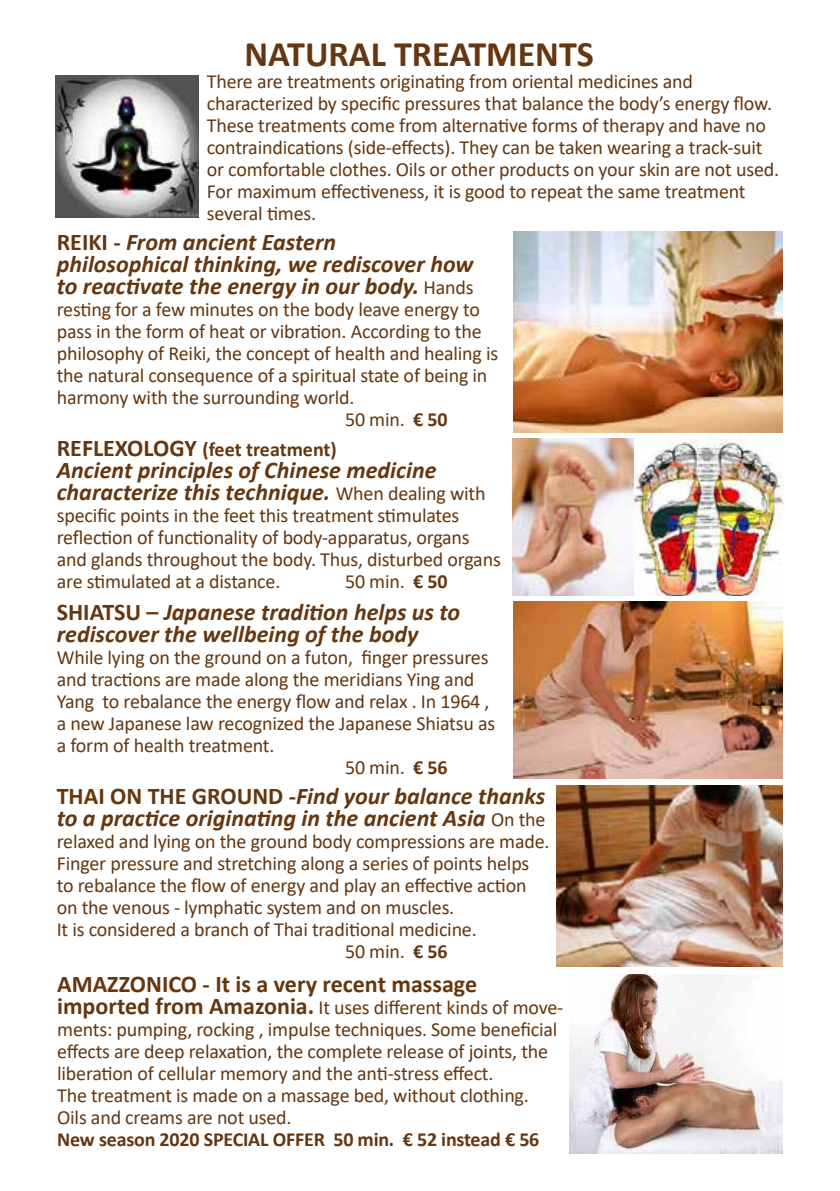
<style>
.page{position:relative;width:840px;height:1191px;background:#fff}
.page>*{position:absolute;margin:0;border:0;box-sizing:border-box;transform-origin:0 0}
.t1{font:700 36px "Calibri";color:#65360f}
.t2{font:italic 700 24px/22px "Calibri";color:#65360f}
.t3{font:700 24px "Calibri";color:#65360f}
.t4{font:20px/22px "Calibri";letter-spacing:-.01em;color:#65360f}
.t5{font:700 20px "Calibri";letter-spacing:-.01em;color:#65360f}
.s1{font-style:normal}
.s2{font-weight:400;font-style:normal;font-size:20px}
.s3{font-weight:700}
.s4{font-size:24px}
.s5{font-weight:700;font-size:24px}
</style>
<div class="page">
<img style="left:56px;top:75px;width:143px;height:142px">
<img style="left:513px;top:232px;width:269px;height:200px">
<img style="left:513px;top:601px;width:269px;height:178px">
<img style="left:556px;top:786px;width:225px;height:180px">
<img style="left:569px;top:974px;width:213px;height:179px">
<img style="left:512px;top:438px;width:271px;height:157px">
<h1 class="t1" style="left:244px;top:28px;width:350px">NATURAL TREATMENTS</h1>
<p class="t4" style="left:207px;top:69px;width:573px">There are treatments originating from oriental medicines and characterized by specific pressures that balance the body’s energy flow.<br>These treatments come from alternative forms of therapy and have no contraindications (side-effects). They can be taken wearing a track-suit or comfortable clothes. Oils or other products on your skin are not used.<br>For maximum effectiveness, it is good to repeat the same treatment several times.</p>
<p class="t2" style="left:57px;top:230px;width:418px"><span class="s1">REIKI -</span> From ancient Eastern<br>philosophical thinking, we rediscover how to reactivate the energy in our body. <span class="s2">Hands</span></p>
<p class="t4" style="left:57px;top:297px;width:424px">resting for a few minutes on the body leave energy to</p>
<p class="t4" style="left:57px;top:319px;width:426px">pass in the form of heat or vibration. According to the</p>
<p class="t4" style="left:57px;top:341px;width:443px">philosophy of Reiki, the concept of health and healing is</p>
<p class="t4" style="left:57px;top:363px;width:432px">the natural consequence of a spiritual state of being in</p>
<p class="t4" style="left:57px;top:385px;width:299px">harmony with the surrounding world.</p>
<p class="t4" style="left:345px;top:407px;width:104px">50 min. <span class="s3">€ 50</span></p>
<p class="t5" style="left:57px;top:435px;width:281px"><span class="s4">REFLEXOLOGY</span> (feet treatment)</p>
<p class="t2" style="left:57px;top:458px;width:430px">Ancient principles of Chinese medicine characterize this technique. <span class="s2">When dealing with</span></p>
<p class="t4" style="left:57px;top:504px;width:445px">specific points in the feet this treatment stimulates reflection of functionality of body-apparatus, organs and glands throughout the body. Thus, disturbed organs are stimulated at a distance.</p>
<p class="t4" style="left:345px;top:570px;width:104px">50 min. <span class="s3">€ 50</span></p>
<p class="t2" style="left:57px;top:600px;width:405px"><span class="s1">SHIATSU –</span> Japanese tradition helps us to rediscover the wellbeing of the body</p>
<p class="t4" style="left:57px;top:645px;width:433px">While lying on the ground on a futon, finger pressures</p>
<p class="t4" style="left:57px;top:667px;width:419px">and tractions are made along the meridians Ying and</p>
<p class="t4" style="left:57px;top:689px;width:434px">Yang to rebalance the energy flow and relax . In 1964 ,</p>
<p class="t4" style="left:57px;top:711px;width:440px">a new Japanese law recognized the Japanese Shiatsu as</p>
<p class="t4" style="left:57px;top:733px;width:219px">a form of health treatment.</p>
<p class="t4" style="left:345px;top:755px;width:104px">50 min. <span class="s3">€ 56</span></p>
<p class="t2" style="left:57px;top:784px;width:490px"><span class="s1">THAI ON THE GROUND -</span>Find your balance thanks to a practice originating in the ancient Asia <span class="s2">On the</span></p>
<p class="t4" style="left:57px;top:829px;width:494px">relaxed and lying on the ground body compressions are made.</p>
<p class="t4" style="left:57px;top:851px;width:474px">Finger pressure and stretching along a series of points helps</p>
<p class="t4" style="left:57px;top:873px;width:471px">to rebalance the flow of energy and play an effective action</p>
<p class="t4" style="left:57px;top:895px;width:399px">on the venous - lymphatic system and on muscles.</p>
<p class="t4" style="left:57px;top:917px;width:421px">It is considered a branch of Thai traditional medicine.</p>
<p class="t4" style="left:345px;top:939px;width:104px">50 min. <span class="s3">€ 56</span></p>
<p class="t3" style="left:57px;top:967px;width:421px">AMAZZONICO - It is a very recent massage</p>
<p class="t4" style="left:57px;top:996px;width:507px"><span class="s5">imported from Amazonia.</span> It uses different kinds of move&shy;ments: pumping, rocking , impulse techniques. Some beneficial effects are deep relaxation, the complete release of joints, the liberation of cellular memory and the anti-stress effect.<br>The treatment is made on a massage bed, without clothing.<br>Oils and creams are not used.</p>
<p class="t5" style="left:57px;top:1125px;width:483px">New season 2020 SPECIAL OFFER 50 min. € 52 instead € 56</p>
</div>
